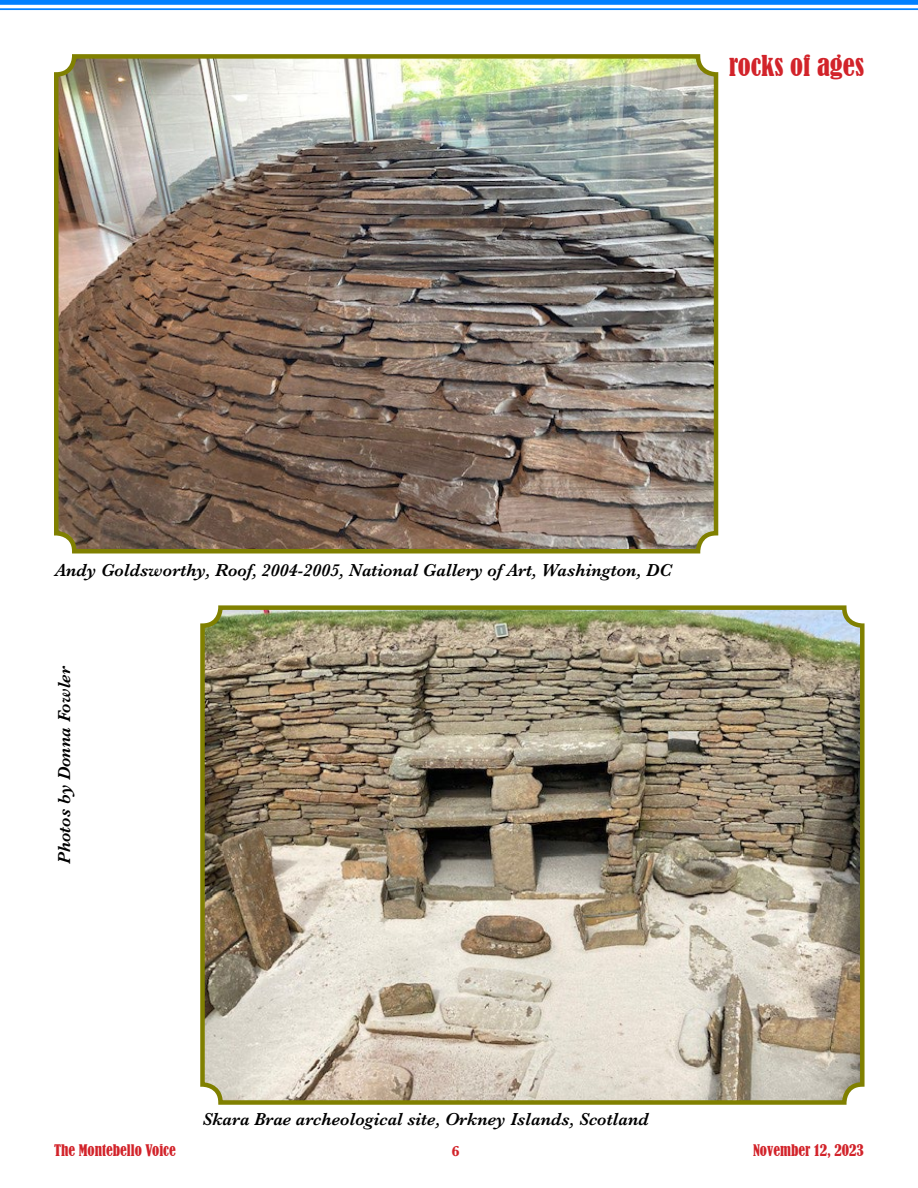
<style>
.page{position:relative;width:918px;height:1188px;background:#fff}
.page>*{position:absolute;margin:0;border:0;box-sizing:border-box;transform-origin:0 0}
.t1{font:condensed 27px "Bernard";color:#d2232a}
.t2{font:italic 600 18px "Baskerville";color:#000}
.t3{font:condensed 15px "Bernard";color:#d2232a}
.t4{font:700 15px "Baskerville";color:#d2232a}
</style>
<div class="page">
<div style="left:0;top:0;width:918px;height:5px;background:#0080ff"></div>
<hr style="left:0;top:8px;width:918px;height:2px;background:#0080ff">
<img style="left:205px;top:610px;width:655px;height:490px">
<div style="left:200px;top:605px;width:665px;height:500px;border:4px solid #808000;border-radius:18px"></div>
<img style="left:59px;top:59px;width:654px;height:490px">
<div style="left:54px;top:54px;width:664px;height:500px;border:4px solid #808000;border-radius:18px"></div>
<h1 class="t1" style="left:729px;top:50px;width:137px">rocks of ages</h1>
<p class="t2" style="left:55px;top:558px;width:618px">Andy Goldsworthy, Roof, 2004-2005, National Gallery of Art, Washington, DC</p>
<p class="t2" style="left:52px;top:864px;width:199px;rotate:-90deg">Photos by Donna Fowler</p>
<p class="t2" style="left:202px;top:1107px;width:448px">Skara Brae archeological site, Orkney Islands, Scotland</p>
<p class="t3" style="left:54px;top:1141px;width:123px">The Montebello Voice</p>
<p class="t4" style="left:452px;top:1140px;width:10px">6</p>
<p class="t3" style="left:753px;top:1141px;width:112px">November 12, 2023</p>
</div>
